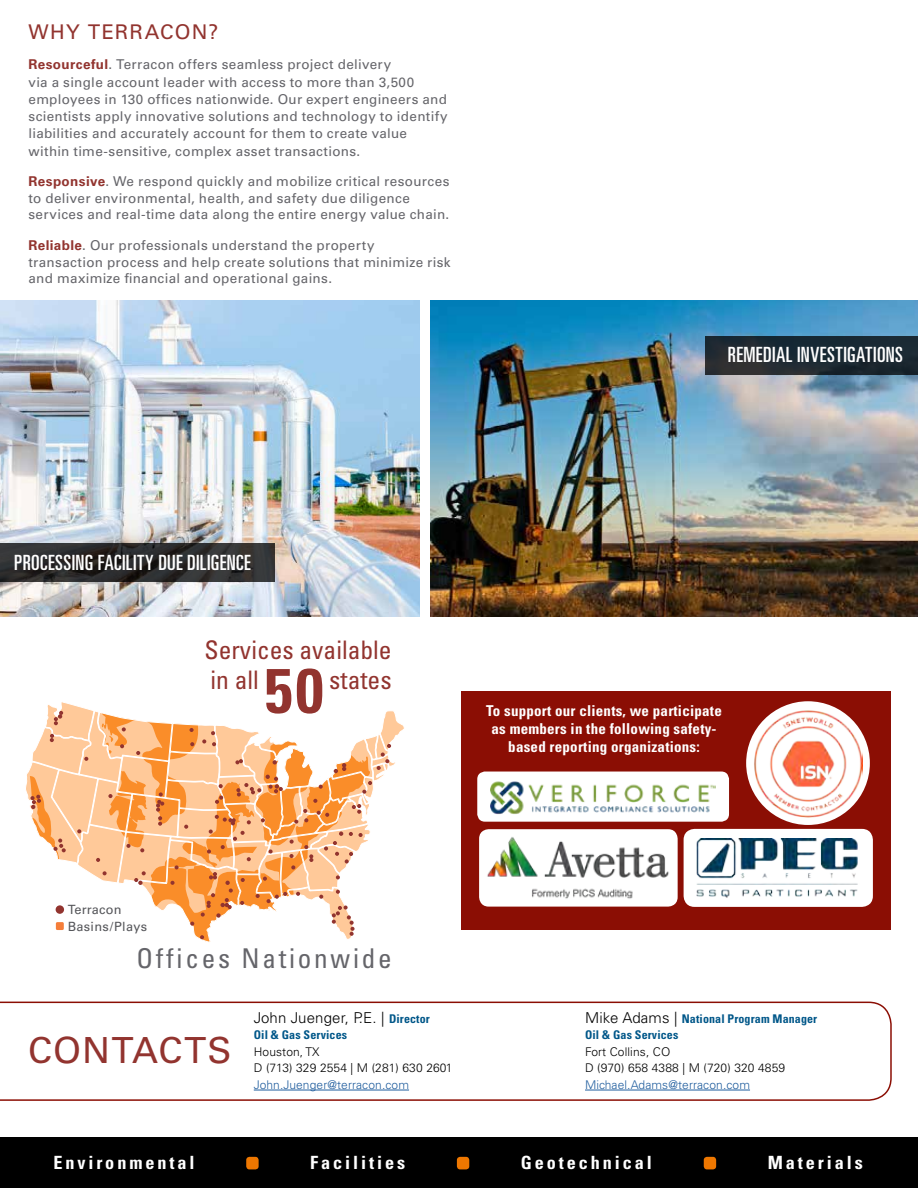
<style>
.page{position:relative;width:918px;height:1188px;background:#fff}
.page>*{position:absolute;margin:0;border:0;box-sizing:border-box;transform-origin:0 0}
.t1{font:700 condensed 63px "Univers LT Std";color:#92342f}
.t2{font:36px "Univers LT Std";letter-spacing:.03em;color:#92342f}
.t3{font:condensed 27.3px "Univers LT Std";letter-spacing:.1em;color:#65656a}
.t4{font:condensed 25.5px/30.6px "Univers LT Std";color:#92342f}
.t5{font:ultra-condensed 21px "Univers LT Std";letter-spacing:.02em;color:#fff}
.t6{font:20.25px "Univers LT Std";letter-spacing:.06em;color:#92342f}
.t7{font:700 condensed 18.15px "Univers LT Std";letter-spacing:.16em;color:#fff}
.t8{font:700 condensed 15px/18.1px "Univers LT Std";letter-spacing:.015em;color:#fff;text-align:center}
.t9{font:300 15px "Univers LT Std";letter-spacing:.01em;color:#000}
.t10{font:13.5px/17.2px "Univers LT Std";letter-spacing:.02em;color:#65656a}
.t11{font:12.75px/17.1px "Univers LT Std";letter-spacing:.02em;color:#55565a}
.t12{font:300 12px/16.5px "Univers LT Std";letter-spacing:.01em;color:#000}
.t13{font:700 condensed 12px/16.5px "Univers LT Std";letter-spacing:.01em;color:#005789}
.t14{font:300 12px "Univers LT Std";letter-spacing:.01em;color:#215e9e}
.s1{font-weight:700;color:#92342f}
.s2{font-weight:700;font-stretch:condensed;font-size:12px;color:#005789}
.s3{font-weight:300;font-stretch:normal;font-size:15px;color:#000}
</style>
<div class="page">
<svg style="left:0;top:1001px;width:892px;height:100px"></svg>
<img style="left:431px;top:301px;width:487px;height:315px">
<div style="left:0;top:1137px;width:918px;height:51px;background:#000"></div>
<div style="left:246px;top:1157px;width:13px;height:12px;background:#e70;border-radius:3px"></div>
<div style="left:457px;top:1157px;width:12px;height:12px;background:#e70;border-radius:3px"></div>
<div style="left:704px;top:1157px;width:12px;height:12px;background:#e70;border-radius:3px"></div>
<img style="left:0;top:301px;width:419px;height:315px">
<hr style="left:254px;top:1090px;width:155px;height:1px;background:#215e9e">
<hr style="left:585px;top:1090px;width:165px;height:1px;background:#215e9e">
<div style="left:461px;top:692px;width:430px;height:238px;background:#8b0e04"></div>
<div style="left:746px;top:701px;width:124px;height:124px;background:#fff;border-radius:50%"></div>
<img style="left:754px;top:709px;width:108px;height:108px">
<img style="left:479px;top:829px;width:199px;height:78px">
<div style="left:684px;top:829px;width:189px;height:78px;background:#fff;border-radius:11px"></div>
<img style="left:696px;top:839px;width:162px;height:59px">
<div style="left:477px;top:772px;width:252px;height:50px;background:#fff;border-radius:8px"></div>
<img style="left:491px;top:781px;width:225px;height:34px">
<svg style="left:26px;top:702px;width:378px;height:240px"></svg>
<div style="left:56px;top:922px;width:8px;height:8px;background:#f57e3a"></div>
<div style="left:56px;top:905px;width:8px;height:9px;background:#92342f;border-radius:50%"></div>
<svg style="left:0;top:543px;width:274px;height:39px;background:#2c2b2c"></svg>
<svg style="left:705px;top:336px;width:213px;height:38px;background:#1e2932"></svg>
<h3 class="t6" style="left:28px;top:19px;width:191px">WHY TERRACON?</h3>
<p class="t10" style="left:28px;top:56px;width:421px"><span class="s1">Resourceful</span>. Terracon offers seamless project delivery<br>via a single account leader with access to more than 3,500 employees in 130 offices nationwide. Our expert engineers and scientists apply innovative solutions and technology to identify liabilities and accurately account for them to create value within time-sensitive, complex asset transactions.</p>
<p class="t10" style="left:28px;top:173px;width:423px;line-height:16.5px"><span class="s1">Responsive</span>. We respond quickly and mobilize critical resources to deliver environmental, health, and safety due diligence services and real-time data along the entire energy value chain.</p>
<p class="t10" style="left:28px;top:237px;width:424px;line-height:16.5px"><span class="s1">Reliable</span>. Our professionals understand the property transaction process and help create solutions that minimize risk and maximize financial and operational gains.</p>
<h3 class="t5" style="left:728px;top:343px;width:176px">REMEDIAL INVESTIGATIONS</h3>
<h3 class="t5" style="left:14px;top:551px;width:238px">PROCESSING FACILITY DUE DILIGENCE</h3>
<h3 class="t4" style="left:205px;top:634px;width:189px">Services available in all</h3>
<h1 class="t1" style="left:264px;top:652px;width:61px">50</h1>
<h3 class="t4" style="left:329px;top:664px;width:64px">states</h3>
<p class="t8" style="left:486px;top:702px;width:237px">To support our clients, we participate as members in the following safety&shy;based reporting organizations:</p>
<p class="t11" style="left:68px;top:901px;width:81px">Terracon<br>Basins/Plays</p>
<h3 class="t3" style="left:137px;top:941px;width:257px">Offices Nationwide</h3>
<h2 class="t2" style="left:28px;top:1029px;width:205px">CONTACTS</h2>
<p class="t9" style="left:254px;top:1008px;width:178px">John Juenger, P.E. | <span class="s2">Director</span></p>
<p class="t13" style="left:254px;top:1027px;width:95px">Oil &amp; Gas Services</p>
<p class="t12" style="left:254px;top:1043px;width:200px">Houston, TX<br>D (713) 329 2554 | M (281) 630 2601</p>
<p class="t14" style="left:254px;top:1077px;width:157px">John.Juenger@terracon.com</p>
<p class="t13" style="left:585px;top:1010px;width:234px"><span class="s3">Mike Adams |</span> National Program Manager<br>Oil &amp; Gas Services</p>
<p class="t12" style="left:585px;top:1043px;width:202px">Fort Collins, CO<br>D (970) 658 4388 | M (720) 320 4859</p>
<p class="t14" style="left:585px;top:1077px;width:167px">Michael.Adams@terracon.com</p>
<h3 class="t7" style="left:53px;top:1152px;width:143px">Environmental</h3>
<h3 class="t7" style="left:310px;top:1152px;width:96px">Facilities</h3>
<h3 class="t7" style="left:521px;top:1152px;width:133px">Geotechnical</h3>
<h3 class="t7" style="left:768px;top:1152px;width:97px">Materials</h3>
</div>
